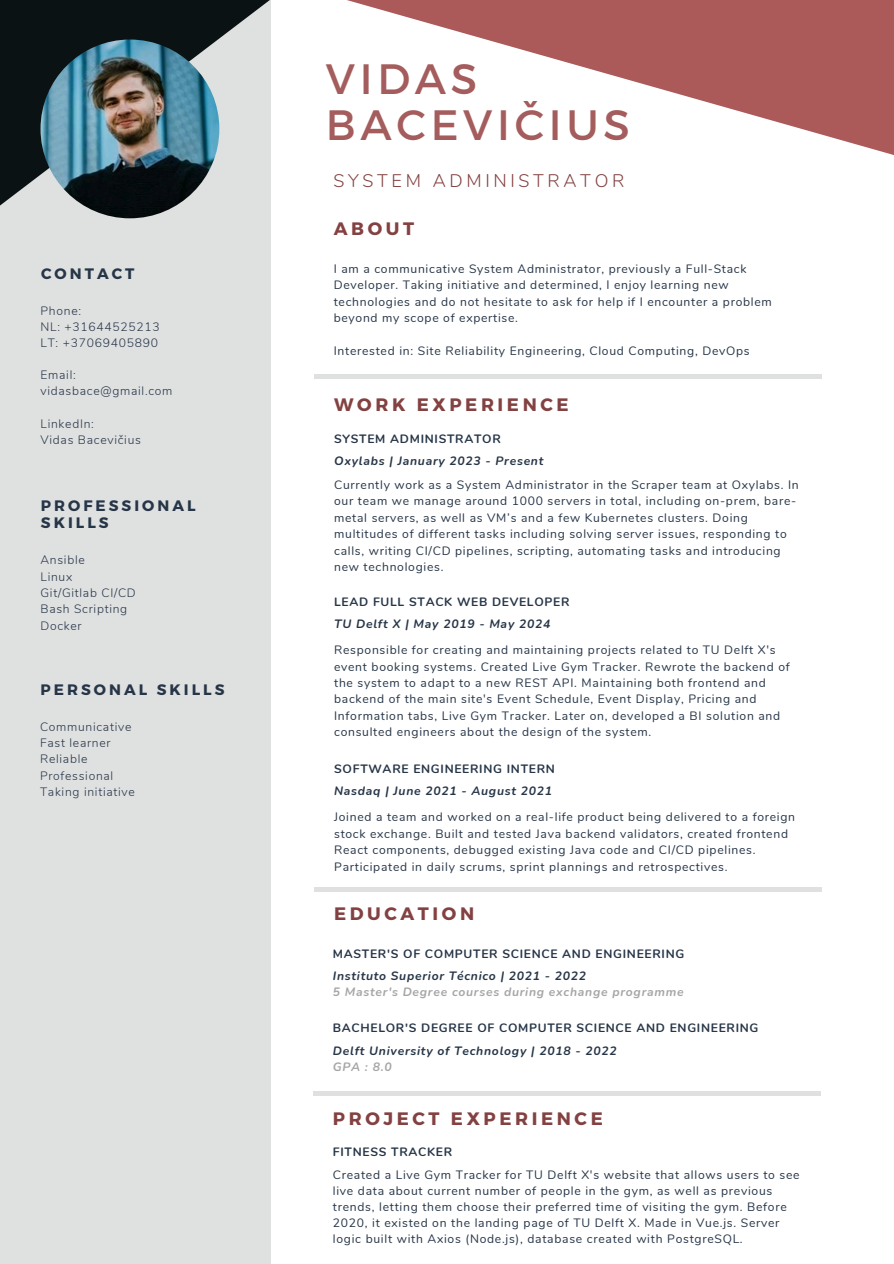
<style>
.page{position:relative;width:894px;height:1264px;background:#fff}
.page>*{position:absolute;margin:0;border:0;box-sizing:border-box;transform-origin:0 0}
.t1{font:42.45px/46.2px "Montserrat";letter-spacing:.11em;color:#a45c5c}
.t2{font:300 18.15px "Nunito";letter-spacing:.2em;color:#844141}
.t3{font:700 18px "Montserrat";letter-spacing:.2em;color:#844141}
.t4{font:700 15.15px/16.4px "Montserrat";letter-spacing:.2em;color:#263547}
.t5{font:12.15px/16.4px "Nunito";letter-spacing:.06em;color:#263547}
.t6{font:300 12.15px "Nunito";letter-spacing:.06em;color:#263547}
.t7{font:700 12.15px "Nunito";letter-spacing:.06em;color:#263547}
.t8{font:italic 700 12.15px/16.2px "Nunito";letter-spacing:.06em;color:#263547}
.t9{font:italic 700 12.15px/16.2px "Nunito";letter-spacing:.06em;color:#a6a6a6}
.s1{color:#263547}
.s2{color:#a6a6a6}
</style>
<div class="page">
<div style="left:0;top:0;width:270px;height:1263px;background:#dfe0e0"></div>
<hr style="left:314px;top:375px;width:507px;height:4px;background:#dfe0e0">
<div style="left:40px;top:40px;width:179px;height:178px;background:#050a0e;border-radius:50%"></div>
<svg style="left:0;top:0;width:893px;height:188px"></svg>
<hr style="left:314px;top:887px;width:507px;height:4px;background:#dfe0e0">
<hr style="left:313px;top:1091px;width:507px;height:4px;background:#dfe0e0">
<p class="t4" style="left:41px;top:265px;width:95px">CONTACT</p>
<h4 class="t6" style="left:40px;top:302px;width:42px">Phone:</h4>
<p class="t6" style="left:40px;top:318px;width:121px">NL: +31644525213</p>
<p class="t6" style="left:40px;top:334px;width:119px">LT: +37069405890</p>
<p class="t6" style="left:40px;top:367px;width:37px">Email:</p>
<p class="t6" style="left:40px;top:383px;width:133px">vidasbace@gmail.com</p>
<p class="t6" style="left:40px;top:415px;width:55px">LinkedIn:</p>
<h4 class="t6" style="left:40px;top:431px;width:102px">Vidas Bacevičius</h4>
<p class="t4" style="left:41px;top:497px;width:156px">PROFESSIONAL<br>SKILLS</p>
<p class="t6" style="left:40px;top:552px;width:46px">Ansible</p>
<p class="t6" style="left:40px;top:568px;width:33px">Linux</p>
<p class="t6" style="left:40px;top:584px;width:97px">Git/Gitlab CI/CD</p>
<p class="t6" style="left:40px;top:601px;width:88px">Bash Scripting</p>
<p class="t6" style="left:40px;top:617px;width:43px">Docker</p>
<p class="t4" style="left:41px;top:680px;width:185px">PERSONAL SKILLS</p>
<p class="t6" style="left:40px;top:718px;width:93px">Communicative</p>
<h1 class="t6" style="left:40px;top:734px;width:72px">Fast learner</h1>
<h3 class="t6" style="left:40px;top:751px;width:49px">Reliable</h3>
<h2 class="t6" style="left:40px;top:767px;width:75px">Professional</h2>
<p class="t6" style="left:40px;top:784px;width:96px">Taking initiative</p>
<h2 class="t1" style="left:326px;top:54px;width:305px">VIDAS<br>BACEVIČIUS</h2>
<h5 class="t2" style="left:333px;top:169px;width:292px">SYSTEM ADMINISTRATOR</h5>
<p class="t3" style="left:334px;top:217px;width:82px">ABOUT</p>
<p class="t5" style="left:334px;top:260px;width:439px">I am a communicative System Administrator, previously a Full-Stack Developer. Taking initiative and determined, I enjoy learning new technologies and do not hesitate to ask for help if I encounter a problem beyond my scope of expertise.</p>
<h4 class="t5" style="left:334px;top:342px;width:417px">Interested in: Site Reliability Engineering, Cloud Computing, DevOps</h4>
<p class="t3" style="left:334px;top:393px;width:236px">WORK EXPERIENCE</p>
<h5 class="t7" style="left:334px;top:431px;width:168px">SYSTEM ADMINISTRATOR</h5>
<h6 class="t8" style="left:334px;top:453px;width:211px">Oxylabs | January 2023 - Present</h6>
<h5 class="t5" style="left:334px;top:477px;width:466px">Currently work as a System Administrator in the Scraper team at Oxylabs. In our team we manage around 1000 servers in total, including on-prem, bare&shy;metal servers, as well as VM’s and a few Kubernetes clusters. Doing multitudes of different tasks including solving server issues, responding to calls, writing CI/CD pipelines, scripting, automating tasks and introducing new technologies.</h5>
<p class="t7" style="left:334px;top:593px;width:237px">LEAD FULL STACK WEB DEVELOPER</p>
<p class="t8" style="left:334px;top:615px;width:218px">TU Delft X | May 2019 - May 2024</p>
<p class="t5" style="left:334px;top:642px;width:457px">Responsible for creating and maintaining projects related to TU Delft X's event booking systems. Created Live Gym Tracker. Rewrote the backend of the system to adapt to a new REST API. Maintaining both frontend and backend of the main site's Event Schedule, Event Display, Pricing and Information tabs, Live Gym Tracker. Later on, developed a BI solution and consulted engineers about the design of the system.</p>
<h6 class="t7" style="left:334px;top:760px;width:222px">SOFTWARE ENGINEERING INTERN</h6>
<p class="t8" style="left:334px;top:782px;width:219px">Nasdaq | June 2021 - August 2021</p>
<h5 class="t5" style="left:334px;top:809px;width:462px">Joined a team and worked on a real-life product being delivered to a foreign stock exchange. Built and tested Java backend validators, created frontend React components, debugged existing Java code and CI/CD pipelines.<br>Participated in daily scrums, sprint plannings and retrospectives.</h5>
<h6 class="t3" style="left:334px;top:901px;width:142px">EDUCATION</h6>
<p class="t7" style="left:333px;top:945px;width:353px">MASTER'S OF COMPUTER SCIENCE AND ENGINEERING</p>
<h2 class="t9" style="left:333px;top:967px;width:352px"><span class="s1">Instituto Superior Técnico | 2021 - 2022<br></span>5 Master's Degree courses during exchange programme</h2>
<p class="t7" style="left:333px;top:1019px;width:427px">BACHELOR'S DEGREE OF COMPUTER SCIENCE AND ENGINEERING</p>
<p class="t8" style="left:333px;top:1042px;width:285px">Delft University of Technology | 2018 - 2022<br><span class="s2">GPA : 8.0</span></p>
<h6 class="t3" style="left:333px;top:1106px;width:271px">PROJECT EXPERIENCE</h6>
<p class="t7" style="left:333px;top:1143px;width:121px">FITNESS TRACKER</p>
<h5 class="t5" style="left:333px;top:1166px;width:468px">Created a Live Gym Tracker for TU Delft X's website that allows users to see live data about current number of people in the gym, as well as previous trends, letting them choose their preferred time of visiting the gym. Before 2020, it existed on the landing page of TU Delft X. Made in Vue.js. Server logic built with Axios (Node.js), database created with PostgreSQL.</h5>
</div>
